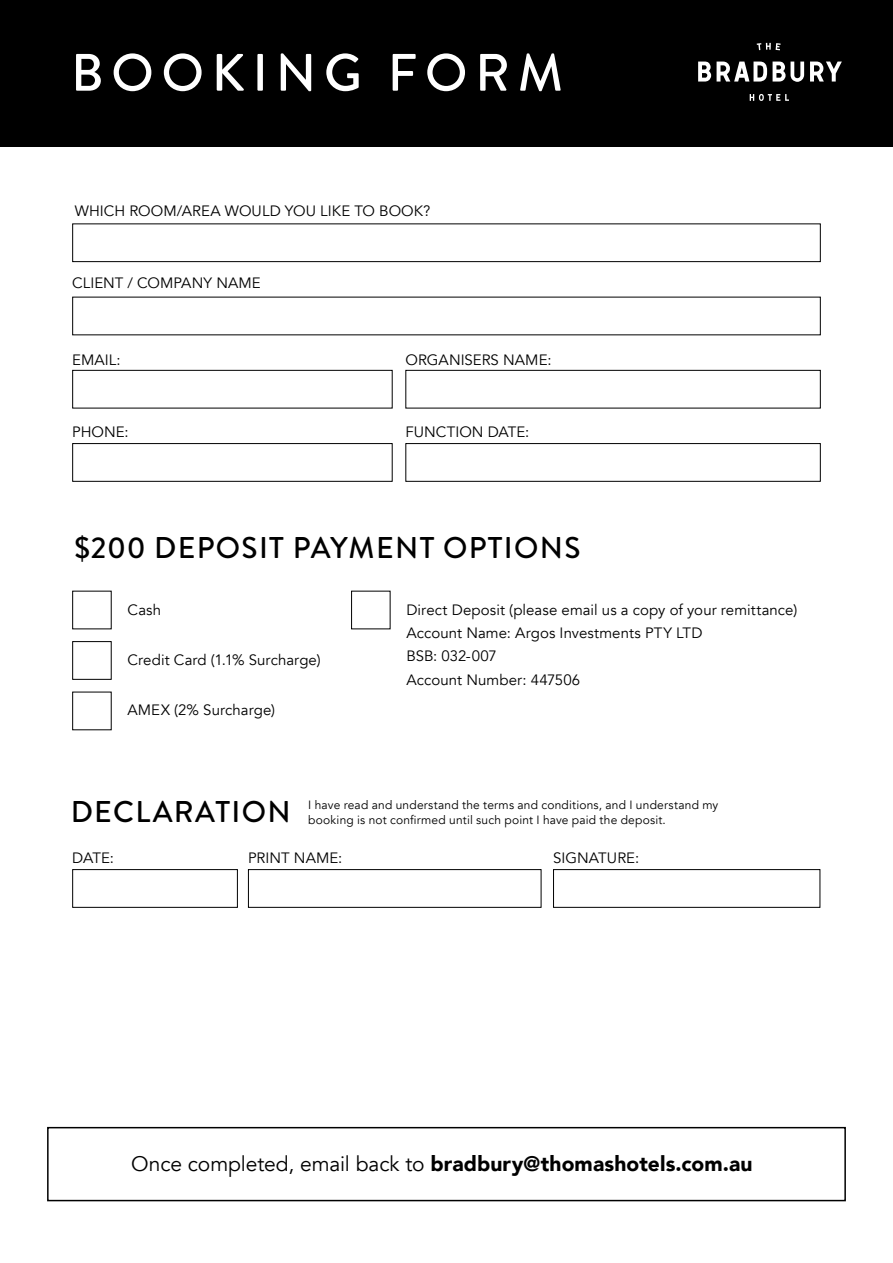
<style>
.page{position:relative;width:893px;height:1263px;background:#fff}
.page>*{position:absolute;margin:0;border:0;box-sizing:border-box;transform-origin:0 0}
.t1{font:500 52.5px "Brandon Grotesque";letter-spacing:.145em;color:#fff}
.t2{font:500 30px "Brandon Grotesque";letter-spacing:.045em;color:#000}
.t3{font:900 21px "Avenir";letter-spacing:.005em;color:#000}
.t4{font:15px/23.2px "Avenir";letter-spacing:.005em;color:#000}
.t5{font:12px "Avenir";letter-spacing:.015em;color:#000}
.s1{font-weight:400}
</style>
<div class="page">
<div style="left:0;top:0;width:893px;height:146px;background:#000"></div>
<div style="left:72px;top:223px;width:749px;height:39px;border:1px solid #000"></div>
<div style="left:72px;top:370px;width:321px;height:38px;border:1px solid #000"></div>
<div style="left:72px;top:443px;width:321px;height:39px;border:1px solid #000"></div>
<div style="left:72px;top:641px;width:40px;height:39px;border:1px solid #000"></div>
<div style="left:405px;top:370px;width:416px;height:38px;border:1px solid #000"></div>
<div style="left:405px;top:443px;width:416px;height:39px;border:1px solid #000"></div>
<div style="left:72px;top:869px;width:166px;height:39px;border:1px solid #000"></div>
<div style="left:553px;top:869px;width:267px;height:39px;border:1px solid #000"></div>
<div style="left:248px;top:869px;width:293px;height:39px;border:1px solid #000"></div>
<div style="left:47px;top:1127px;width:799px;height:74px;border:2px solid #000"></div>
<svg style="left:698px;top:62px;width:13px;height:20px"></svg>
<svg style="left:717px;top:62px;width:50px;height:20px"></svg>
<svg style="left:773px;top:62px;width:31px;height:20px"></svg>
<svg style="left:810px;top:62px;width:32px;height:20px"></svg>
<svg style="left:750px;top:94px;width:39px;height:7px"></svg>
<svg style="left:757px;top:43px;width:24px;height:7px"></svg>
<h1 class="t1" style="left:71px;top:36px;width:494px">BOOKING FORM</h1>
<p class="t4" style="left:75px;top:199px;width:357px">WHICH ROOM/AREA WOULD YOU LIKE TO BOOK?</p>
<p class="t4" style="left:72px;top:272px;width:190px">CLIENT / COMPANY NAME</p>
<p class="t4" style="left:72px;top:348px;width:50px">EMAIL:</p>
<p class="t4" style="left:72px;top:420px;width:58px">PHONE:</p>
<p class="t4" style="left:405px;top:348px;width:148px">ORGANISERS NAME:</p>
<p class="t4" style="left:405px;top:420px;width:126px">FUNCTION DATE:</p>
<h2 class="t2" style="left:74px;top:526px;width:508px">$200 DEPOSIT PAYMENT OPTIONS</h2>
<p class="t4" style="left:128px;top:598px;width:35px">Cash</p>
<p class="t4" style="left:406px;top:598px;width:392px">Direct Deposit (please email us a copy of your remittance)<br>Account Name: Argos Investments PTY LTD<br>BSB: 032-007<br>Account Number: 447506</p>
<p class="t4" style="left:128px;top:648px;width:195px">Credit Card (1.1% Surcharge)</p>
<p class="t4" style="left:128px;top:699px;width:149px">AMEX (2% Surcharge)</p>
<h2 class="t2" style="left:71px;top:791px;width:221px">DECLARATION</h2>
<p class="t5" style="left:308px;top:797px;width:412px">I have read and understand the terms and conditions, and I understand my</p>
<p class="t5" style="left:308px;top:812px;width:359px">booking is not confirmed until such point I have paid the deposit.</p>
<p class="t4" style="left:72px;top:846px;width:43px">DATE:</p>
<p class="t4" style="left:248px;top:846px;width:96px">PRINT NAME:</p>
<p class="t4" style="left:553px;top:846px;width:88px">SIGNATURE:</p>
<h3 class="t3" style="left:131px;top:1145px;width:623px"><span class="s1">Once completed, email back to</span> bradbury@thomashotels.com.au</h3>
</div>
